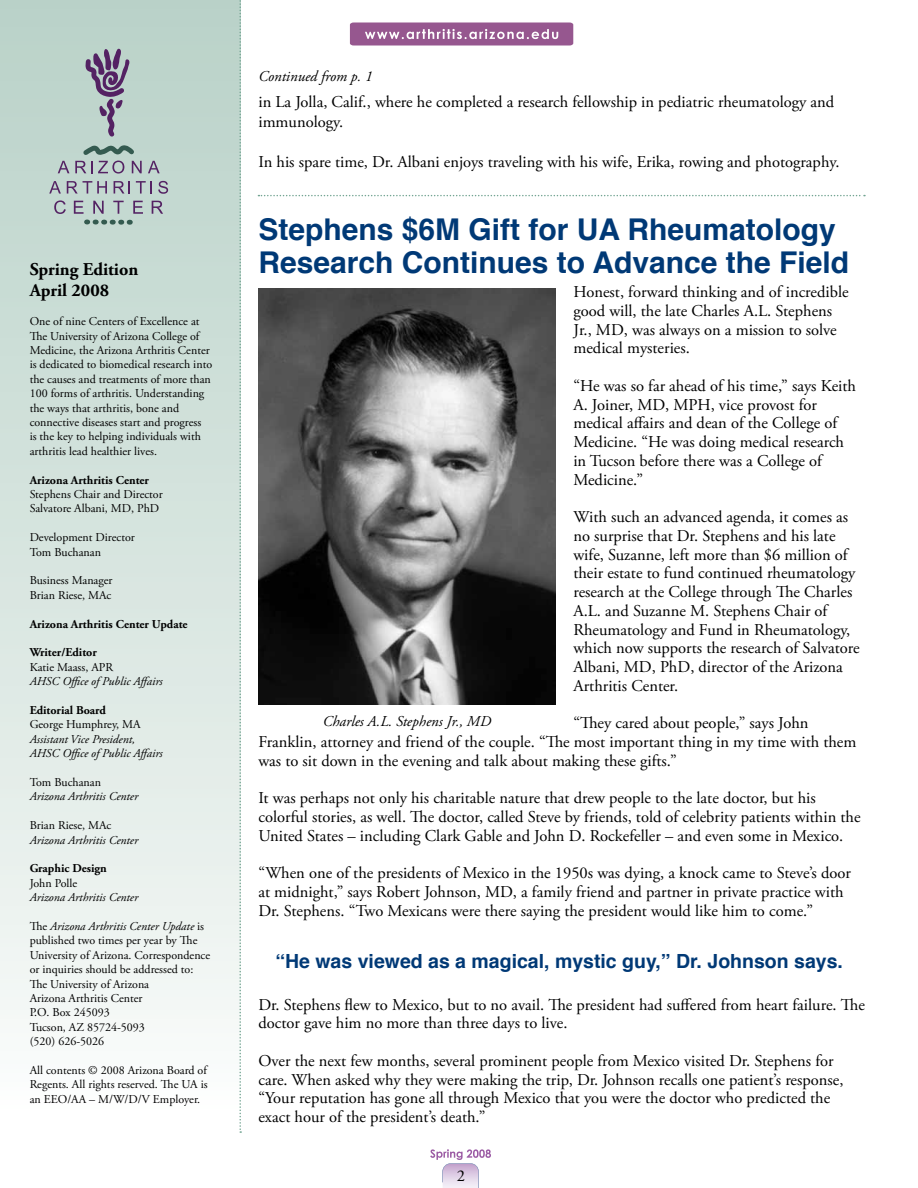
<style>
.page{position:relative;width:918px;height:1188px;background:#fff}
.page>*{position:absolute;margin:0;border:0;box-sizing:border-box;transform-origin:0 0}
.t1{font:700 30px/33px "Helvetica";color:#003976}
.t2{font:700 19.5px "Helvetica";color:#003976}
.t3{font:700 18px/21.6px "Adobe Garamond Pro";color:#000}
.t4{font:16.5px/18.8px "Adobe Garamond Pro";color:#000}
.t5{font:italic 15px "Adobe Garamond Pro";color:#000}
.t6{font:12px/14.4px "Adobe Garamond Pro";color:#000}
.t7{font:italic 12px/14.4px "Adobe Garamond Pro";color:#000}
.t8{font:700 12px "Adobe Garamond Pro";color:#000}
.s1{font-style:italic}
</style>
<div class="page">
<svg style="left:430px;top:1149px;width:61px;height:39px"></svg>
<div style="left:0;top:0;width:240px;height:1136px;background:linear-gradient(to bottom,#b7d0c7,#fbfcfb)"></div>
<svg style="left:239px;top:0;width:2px;height:1133px;background:#bdd4cb"></svg>
<svg style="left:75px;top:49px;width:67px;height:125px;background:#a7b1b6"></svg>
<svg style="left:148px;top:161px;width:12px;height:12px"></svg>
<svg style="left:58px;top:161px;width:11px;height:12px"></svg>
<svg style="left:54px;top:200px;width:12px;height:14px"></svg>
<svg style="left:74px;top:201px;width:69px;height:24px;background:#aab7b8"></svg>
<svg style="left:152px;top:201px;width:11px;height:13px"></svg>
<svg style="left:49px;top:181px;width:12px;height:13px"></svg>
<svg style="left:67px;top:181px;width:40px;height:13px"></svg>
<svg style="left:114px;top:181px;width:16px;height:13px"></svg>
<svg style="left:136px;top:181px;width:16px;height:13px"></svg>
<svg style="left:158px;top:181px;width:10px;height:13px"></svg>
<svg style="left:258px;top:195px;width:607px;height:1px"></svg>
<svg style="left:350px;top:23px;width:223px;height:23px;background:#a46e9e"></svg>
<img style="left:258px;top:288px;width:297px;height:416px">
<p class="t3" style="left:30px;top:259px;width:110px">Spring Edition<br>April 2008</p>
<p class="t6" style="left:30px;top:315px;width:184px">One of nine Centers of Excellence at The University of Arizona College of Medicine, the Arizona Arthritis Center is dedicated to biomedical research into the causes and treatments of more than 100 forms of arthritis. Understanding the ways that arthritis, bone and connective diseases start and progress<br>is the key to helping individuals with arthritis lead healthier lives.</p>
<p class="t8" style="left:30px;top:473px;width:121px">Arizona Arthritis Center</p>
<p class="t6" style="left:30px;top:487px;width:135px">Stephens Chair and Director<br>Salvatore Albani, MD, PhD</p>
<p class="t6" style="left:30px;top:531px;width:107px">Development Director<br>Tom Buchanan</p>
<p class="t6" style="left:30px;top:574px;width:84px">Business Manager<br>Brian Riese, MAc</p>
<p class="t8" style="left:30px;top:617px;width:159px">Arizona Arthritis Center Update</p>
<p class="t8" style="left:30px;top:646px;width:69px">Writer/Editor</p>
<p class="t6" style="left:30px;top:660px;width:85px">Katie Maass, APR</p>
<p class="t7" style="left:30px;top:675px;width:134px">AHSC Office of Public Affairs</p>
<p class="t8" style="left:30px;top:703px;width:78px">Editorial Board</p>
<p class="t6" style="left:30px;top:718px;width:112px">George Humphrey, MA</p>
<p class="t7" style="left:30px;top:732px;width:134px">Assistant Vice President,<br>AHSC Office of Public Affairs</p>
<p class="t6" style="left:30px;top:775px;width:73px">Tom Buchanan</p>
<p class="t7" style="left:30px;top:790px;width:110px">Arizona Arthritis Center</p>
<p class="t6" style="left:30px;top:819px;width:83px">Brian Riese, MAc</p>
<p class="t7" style="left:30px;top:833px;width:110px">Arizona Arthritis Center</p>
<p class="t8" style="left:30px;top:862px;width:79px">Graphic Design</p>
<p class="t6" style="left:30px;top:876px;width:49px">John Polle</p>
<p class="t7" style="left:30px;top:891px;width:110px">Arizona Arthritis Center</p>
<p class="t6" style="left:30px;top:919px;width:182px">The <span class="s1">Arizona Arthritis Center Update</span> is published two times per year by The<br>University of Arizona. Correspondence or inquiries should be addressed to:<br>The University of Arizona<br>Arizona Arthritis Center<br>P.O. Box 245093<br>Tucson, AZ 85724-5093<br>(520) 626-5026</p>
<p class="t6" style="left:30px;top:1063px;width:180px;text-align:justify">All contents © 2008 Arizona Board of Regents. All rights reserved. The UA is an EEO/AA – M/W/D/V Employer.</p>
<p class="t5" style="left:258px;top:67px;width:116px">Continued from p. 1</p>
<p class="t4" style="left:258px;top:93px;width:577px;line-height:19.8px">in La Jolla, Calif., where he completed a research fellowship in pediatric rheumatology and immunology.</p>
<p class="t4" style="left:258px;top:153px;width:583px">In his spare time, Dr. Albani enjoys traveling with his wife, Erika, rowing and photography.</p>
<h1 class="t1" style="left:258px;top:214px;width:592px">Stephens $6M Gift for UA Rheumatology<br>Research Continues to Advance the Field</h1>
<p class="t4" style="left:573px;top:283px;width:277px">Honest, forward thinking and of incredible good will, the late Charles A.L. Stephens Jr., MD, was always on a mission to solve medical mysteries.</p>
<p class="t4" style="left:573px;top:377px;width:284px">“He was so far ahead of his time,” says Keith A. Joiner, MD, MPH, vice provost for medical affairs and dean of the College of Medicine. “He was doing medical research in Tucson before there was a College of Medicine.”</p>
<p class="t4" style="left:573px;top:508px;width:288px">With such an advanced agenda, it comes as no surprise that Dr. Stephens and his late wife, Suzanne, left more than $6 million of their estate to fund continued rheumatology research at the College through The Charles A.L. and Suzanne M. Stephens Chair of Rheumatology and Fund in Rheumatology, which now supports the research of Salvatore Albani, MD, PhD, director of the Arizona Arthritis Center.</p>
<p class="t4" style="left:258px;top:714px;width:600px;text-indent:315px">“They cared about people,” says John<br>Franklin, attorney and friend of the couple. “The most important thing in my time with them was to sit down in the evening and talk about making these gifts.”</p>
<p class="t4" style="left:258px;top:789px;width:604px">It was perhaps not only his charitable nature that drew people to the late doctor, but his colorful stories, as well. The doctor, called Steve by friends, told of celebrity patients within the<br>United States – including Clark Gable and John D. Rockefeller – and even some in Mexico.</p>
<p class="t4" style="left:258px;top:864px;width:594px">“When one of the presidents of Mexico in the 1950s was dying, a knock came to Steve’s door at midnight,” says Robert Johnson, MD, a family friend and partner in private practice with<br>Dr. Stephens. “Two Mexicans were there saying the president would like him to come.”</p>
<p class="t5" style="left:323px;top:712px;width:170px">Charles A.L. Stephens Jr., MD</p>
<p class="t2" style="left:275px;top:945px;width:569px">“He was viewed as a magical, mystic guy,” Dr. Johnson says.</p>
<p class="t4" style="left:258px;top:996px;width:608px">Dr. Stephens flew to Mexico, but to no avail. The president had suffered from heart failure. The doctor gave him no more than three days to live.</p>
<p class="t4" style="left:258px;top:1052px;width:587px">Over the next few months, several prominent people from Mexico visited Dr. Stephens for care. When asked why they were making the trip, Dr. Johnson recalls one patient’s response, “Your reputation has gone all through Mexico that you were the doctor who predicted the exact hour of the president’s death.”</p>
<p class="t4" style="left:457px;top:1167px;width:10px">2</p>
</div>
